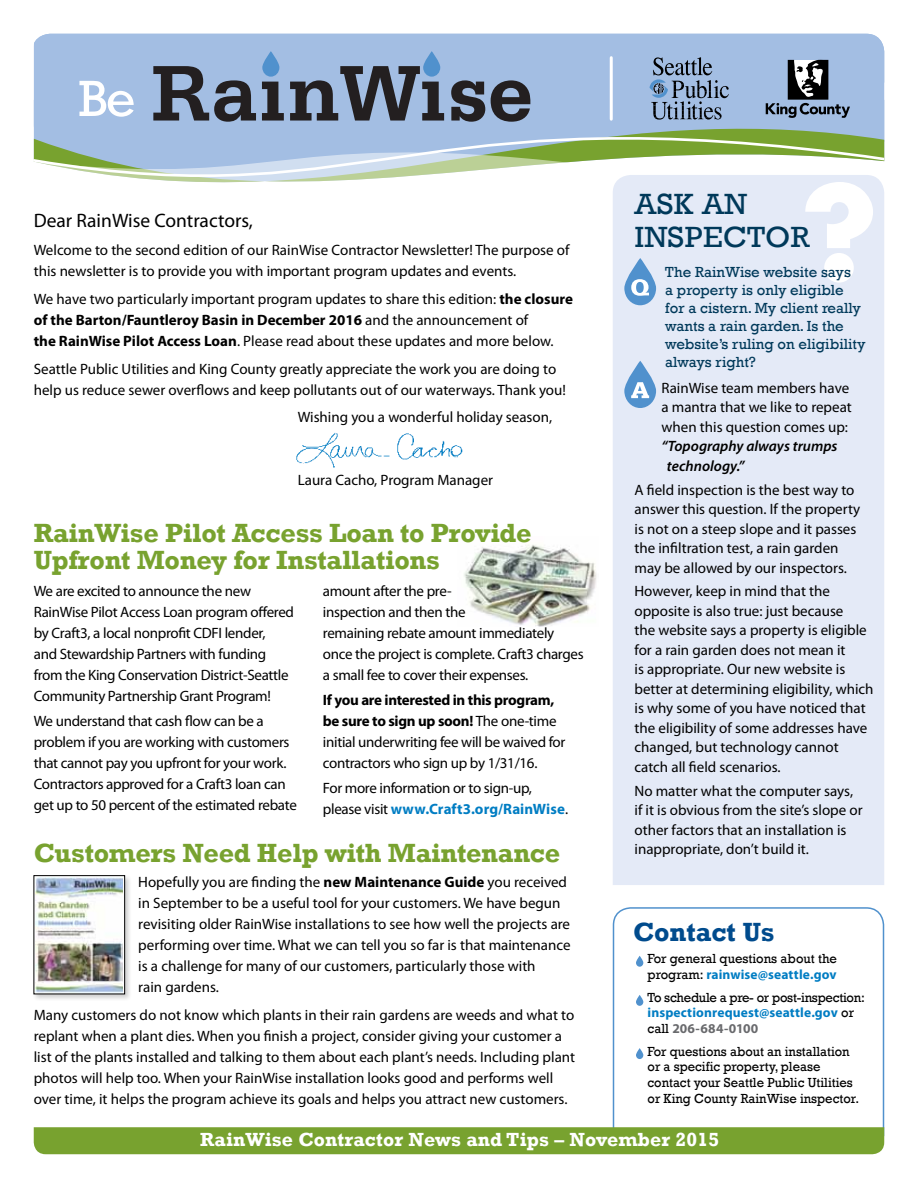
<style>
.page{position:relative;width:918px;height:1188px;background:#fff}
.page>*{position:absolute;margin:0;border:0;box-sizing:border-box;transform-origin:0 0}
.t1{font:51.75px "Rockwell";color:#fff}
.t2{font:30px/33px "Rockwell";letter-spacing:.01em;color:#00395a;scale:1.05 1}
.t3{font:700 27px/27px "Rockwell";letter-spacing:-.01em;color:#78a22f}
.t4{font:700 27px "Rockwell";color:#004b8d}
.t5{font:700 19.5px "Rockwell";letter-spacing:.01em;color:#fff}
.t6{font:19.5px "Myriad Pro";color:#000}
.t7{font:15px/19.5px "Myriad Pro";color:#000}
.t8{font:15px/21px "Myriad Pro";letter-spacing:-.02em;color:#000}
.t9{font:15px/18px "Rockwell";color:#00395a}
.t10{font:italic 600 15px/19.5px "Myriad Pro";color:#000}
.t11{font:13.5px/15.8px "Rockwell";color:#000;scale:.96 1}
.t12{font:700 13.5px/15.8px "Myriad Pro";letter-spacing:.01em;color:#007dc3}
.t13{font:13.5px "Rockwell";letter-spacing:-.02em;color:#000}
.t14{font:13.5px "Rockwell";color:#000}
.s1{font-weight:700}
.s2{font-weight:700;color:#007dc3}
.s3{font-family:"Rockwell";font-weight:400;color:#000}
.s4{color:#696a6d}
</style>
<div class="page">
<img style="left:464px;top:544px;width:133px;height:82px">
<svg style="left:612px;top:907px;width:273px;height:230px"></svg>
<svg style="left:33px;top:82px;width:851px;height:101px"></svg>
<img style="left:296px;top:433px;width:167px;height:35px">
<div style="left:34px;top:1127px;width:850px;height:27px;background:#78a22f"></div>
<svg style="left:34px;top:34px;width:850px;height:88px;background:#8da4c3"></svg>
<svg style="left:636px;top:956px;width:7px;height:11px"></svg>
<svg style="left:636px;top:995px;width:7px;height:11px"></svg>
<svg style="left:636px;top:1048px;width:7px;height:11px"></svg>
<div style="left:32px;top:874px;width:100px;height:127px;background:#000;opacity:.2"></div>
<img style="left:36px;top:877px;width:87px;height:115px">
<div style="left:34px;top:875px;width:91px;height:119px;border:1px solid #000"></div>
<div style="left:613px;top:175px;width:271px;height:710px;background:#e4eaf7"></div>
<svg style="left:805px;top:182px;width:68px;height:101px"></svg>
<svg style="left:624px;top:361px;width:32px;height:47px;background:#95bbe0"></svg>
<svg style="left:624px;top:258px;width:32px;height:47px;background:#96bbe1"></svg>
<h1 class="t1" style="left:78px;top:69px;width:59px">Be</h1>
<h3 class="t6" style="left:34px;top:209px;width:221px">Dear RainWise Contractors,</h3>
<p class="t7" style="left:34px;top:239px;width:537px;line-height:21px">Welcome to the second edition of our RainWise Contractor Newsletter! The purpose of this newsletter is to provide you with important program updates and events.</p>
<p class="t7" style="left:34px;top:288px;width:541px;line-height:21px">We have two particularly important program updates to share this edition: <span class="s1">the closure of the Barton/Fauntleroy Basin in December 2016</span> and the announcement of<br><span class="s1">the RainWise Pilot Access Loan</span>. Please read about these updates and more below.</p>
<p class="t7" style="left:34px;top:358px;width:534px;line-height:21px">Seattle Public Utilities and King County greatly appreciate the work you are doing to help us reduce sewer overflows and keep pollutants out of our waterways. Thank you!</p>
<p class="t7" style="left:298px;top:407px;width:256px">Wishing you a wonderful holiday season,</p>
<p class="t7" style="left:298px;top:470px;width:197px">Laura Cacho, Program Manager</p>
<h3 class="t3" style="left:34px;top:520px;width:499px">RainWise Pilot Access Loan to Provide<br>Upfront Money for Installations</h3>
<p class="t8" style="left:34px;top:580px;width:262px">We are excited to announce the new RainWise Pilot Access Loan program offered by Craft3, a local nonprofit CDFI lender,<br>and Stewardship Partners with funding from the King Conservation District-Seattle Community Partnership Grant Program!</p>
<p class="t8" style="left:34px;top:710px;width:265px">We understand that cash flow can be a problem if you are working with customers that cannot pay you upfront for your work.<br>Contractors approved for a Craft3 loan can get up to 50 percent of the estimated rebate</p>
<p class="t8" style="left:323px;top:580px;width:262px">amount after the pre-<br>inspection and then the<br>remaining rebate amount immediately once the project is complete. Craft3 charges a small fee to cover their expenses.</p>
<p class="t8" style="left:323px;top:689px;width:244px"><span class="s1">If you are interested in this program, be sure to sign up soon!</span> The one-time initial underwriting fee will be waived for contractors who sign up by 1/31/16.</p>
<p class="t8" style="left:323px;top:778px;width:247px">For more information or to sign-up, please visit <span class="s2">www.Craft3.org/RainWise</span>.</p>
<h3 class="t3" style="left:34px;top:840px;width:528px">Customers Need Help with Maintenance</h3>
<p class="t7" style="left:138px;top:871px;width:434px;line-height:21px">Hopefully you are finding the <span class="s1">new Maintenance Guide</span> you received in September to be a useful tool for your customers. We have begun revisiting older RainWise installations to see how well the projects are performing over time. What we can tell you so far is that maintenance is a challenge for many of our customers, particularly those with<br>rain gardens.</p>
<p class="t7" style="left:34px;top:1004px;width:543px;line-height:21px">Many customers do not know which plants in their rain gardens are weeds and what to replant when a plant dies. When you finish a project, consider giving your customer a list of the plants installed and talking to them about each plant’s needs. Including plant photos will help too. When your RainWise installation looks good and performs well over time, it helps the program achieve its goals and helps you attract new customers.</p>
<h2 class="t2" style="left:634px;top:188px;width:163px">Ask An<br>Inspector</h2>
<p class="t9" style="left:665px;top:263px;width:202px">The RainWise website says<br>a property is only eligible for a cistern. My client really wants a rain garden. Is the website’s ruling on eligibility always right?</p>
<p class="t7" style="left:662px;top:378px;width:192px">RainWise team members have a mantra that we like to repeat when this question comes up:</p>
<p class="t10" style="left:667px;top:436px;width:172px;text-indent:-5px">“Topography always trumps technology.”</p>
<p class="t7" style="left:634px;top:480px;width:227px">A field inspection is the best way to answer this question. If the property is not on a steep slope and it passes the infiltration test, a rain garden may be allowed by our inspectors.</p>
<p class="t7" style="left:634px;top:581px;width:241px">However, keep in mind that the opposite is also true: just because<br>the website says a property is eligible for a rain garden does not mean it<br>is appropriate. Our new website is better at determining eligibility, which is why some of you have noticed that the eligibility of some addresses have changed, but technology cannot catch all field scenarios.</p>
<p class="t7" style="left:634px;top:781px;width:230px">No matter what the computer says, if it is obvious from the site’s slope or other factors that an installation is inappropriate, don’t build it.</p>
<h3 class="t4" style="left:633px;top:916px;width:143px">Contact Us</h3>
<p class="t14" style="left:648px;top:951px;width:191px">For general questions about the</p>
<p class="t12" style="left:648px;top:966px;width:190px"><span class="s3">program:</span> rainwise@seattle.gov</p>
<p class="t13" style="left:648px;top:989px;width:219px">To schedule a pre- or post-inspection:</p>
<p class="t12" style="left:648px;top:1004px;width:208px">inspectionrequest@seattle.gov <span class="s3">or call</span> <span class="s4">206-684-0100</span></p>
<p class="t11" style="left:648px;top:1043px;width:222px">For questions about an installation or a specific property, please contact your Seattle Public Utilities or King County RainWise inspector.</p>
<h3 class="t5" style="left:200px;top:1128px;width:521px">RainWise Contractor News and Tips – November 2015</h3>
</div>
